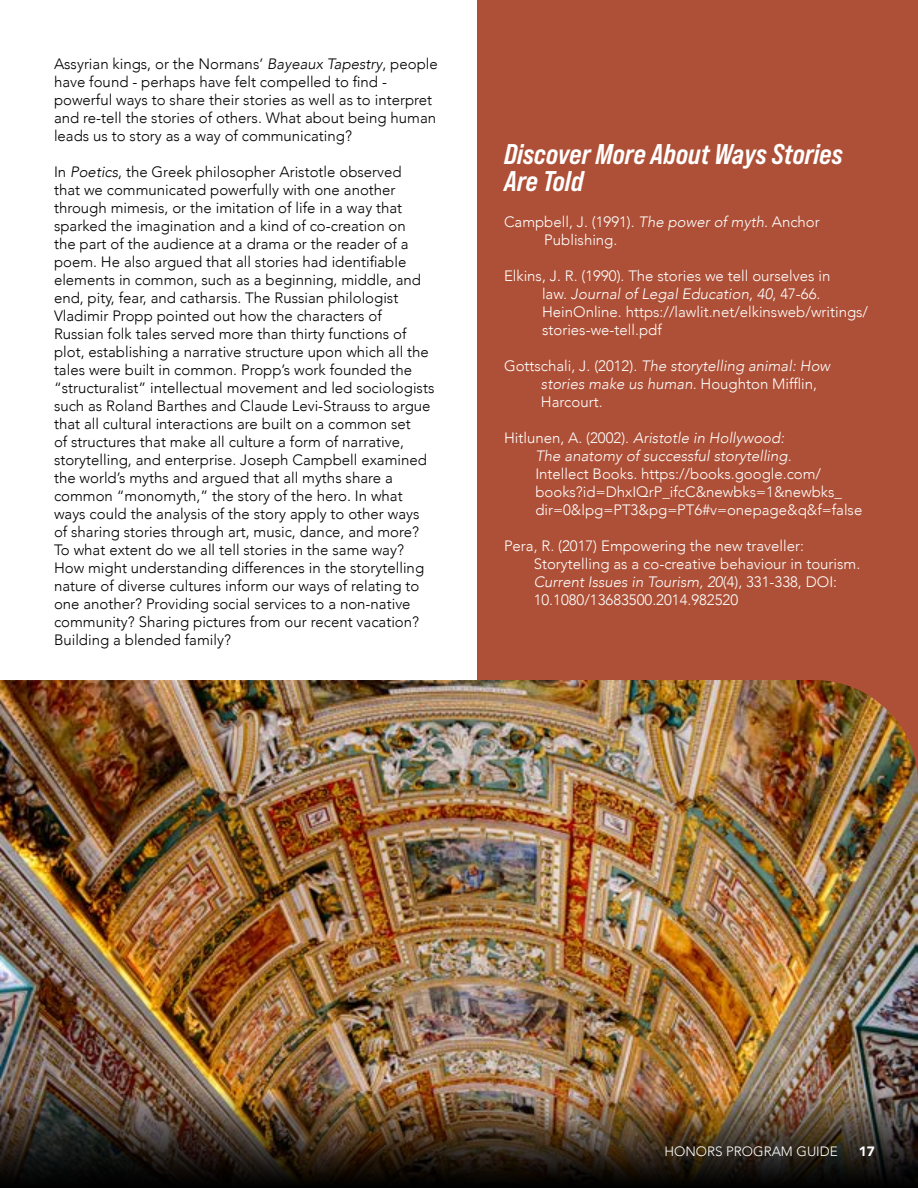
<style>
.page{position:relative;width:918px;height:1188px;background:#fff}
.page>*{position:absolute;margin:0;border:0;box-sizing:border-box;transform-origin:0 0}
.t1{font:28.5px/27px "Bebas Neue Pro Sm E Bd It";color:#fff}
.t2{font:300 15px/18px "Avenir";color:#000}
.t3{font:300 15px/18px "Avenir";color:#fff}
.t4{font:italic 300 15px/18px "Avenir";color:#fff}
.t5{font:300 13.5px "Avenir";color:#fff}
.t6{font:900 13.5px "Avenir";color:#fff}
.s1{font-style:italic}
.s2{font-style:normal}
</style>
<div class="page">
<div style="left:477px;top:0;width:441px;height:1134px;background:#ae5037"></div>
<img style="left:0;top:680px;width:918px;height:384px">
<img style="left:0;top:1064px;width:918px;height:124px">
<p class="t2" style="left:54px;top:55px;width:385px">Assyrian kings, or the Normans’ <span class="s1">Bayeaux Tapestry</span>, people have found - perhaps have felt compelled to find - powerful ways to share their stories as well as to interpret and re-tell the stories of others. What about being human leads us to story as a way of communicating?</p>
<p class="t2" style="left:54px;top:163px;width:382px">In <span class="s1">Poetics</span>, the Greek philosopher Aristotle observed<br>that we communicated powerfully with one another through mimesis, or the imitation of life in a way that sparked the imagination and a kind of co-creation on<br>the part of the audience at a drama or the reader of a poem. He also argued that all stories had identifiable elements in common, such as a beginning, middle, and end, pity, fear, and catharsis. The Russian philologist Vladimir Propp pointed out how the characters of Russian folk tales served more than thirty functions of plot, establishing a narrative structure upon which all the tales were built in common. Propp’s work founded the “structuralist” intellectual movement and led sociologists such as Roland Barthes and Claude Levi-Strauss to argue that all cultural interactions are built on a common set<br>of structures that make all culture a form of narrative, storytelling, and enterprise. Joseph Campbell examined the world’s myths and argued that all myths share a common “monomyth,” the story of the hero. In what ways could the analysis of the story apply to other ways of sharing stories through art, music, dance, and more?<br>To what extent do we all tell stories in the same way?<br>How might understanding differences in the storytelling nature of diverse cultures inform our ways of relating to one another? Providing social services to a non-native community? Sharing pictures from our recent vacation?<br>Building a blended family?</p>
<h1 class="t1" style="left:504px;top:140px;width:340px">Discover More About Ways Stories<br>Are Told</h1>
<p class="t3" style="left:544px;top:213px;width:277px;text-indent:-40px">Campbell, J. (1991). <span class="s1">The power of myth.</span> Anchor<br>Publishing.</p>
<p class="t3" style="left:542px;top:267px;width:328px;text-indent:-38px">Elkins, J. R. (1990). The stories we tell ourselves in<br>law. <span class="s1">Journal of Legal Education, 40</span>, 47-66.<br>HeinOnline. https://lawlit.net/elkinsweb/writings/ stories-we-tell.pdf</p>
<p class="t3" style="left:541px;top:357px;width:291px;text-indent:-37px">Gottschali, J. (2012). <span class="s1">The storytelling animal: How stories make us human.</span> Houghton Mifflin,<br>Harcourt.</p>
<p class="t4" style="left:535px;top:429px;width:258px;text-indent:-31px"><span class="s2">Hitlunen, A. (2002).</span> Aristotle in Hollywood:<br>The anatomy of successful storytelling.</p>
<p class="t3" style="left:535px;top:465px;width:329px">Intellect Books. https://books.google.com/ books?id=DhxIQrP_ifcC&amp;newbks=1&amp;newbks_ dir=0&amp;lpg=PT3&amp;pg=PT6#v=onepage&amp;q&amp;f=false</p>
<p class="t3" style="left:534px;top:537px;width:328px;text-indent:-30px">Pera, R. (2017) Empowering the new traveller:<br>Storytelling as a co-creative behaviour in tourism.<br><span class="s1">Current Issues in Tourism, 20</span>(4), 331-338, DOI:<br>10.1080/13683500.2014.982520</p>
<p class="t5" style="left:664px;top:1144px;width:175px">HONORS PROGRAM GUIDE</p>
<p class="t6" style="left:859px;top:1140px;width:17px">17</p>
</div>
